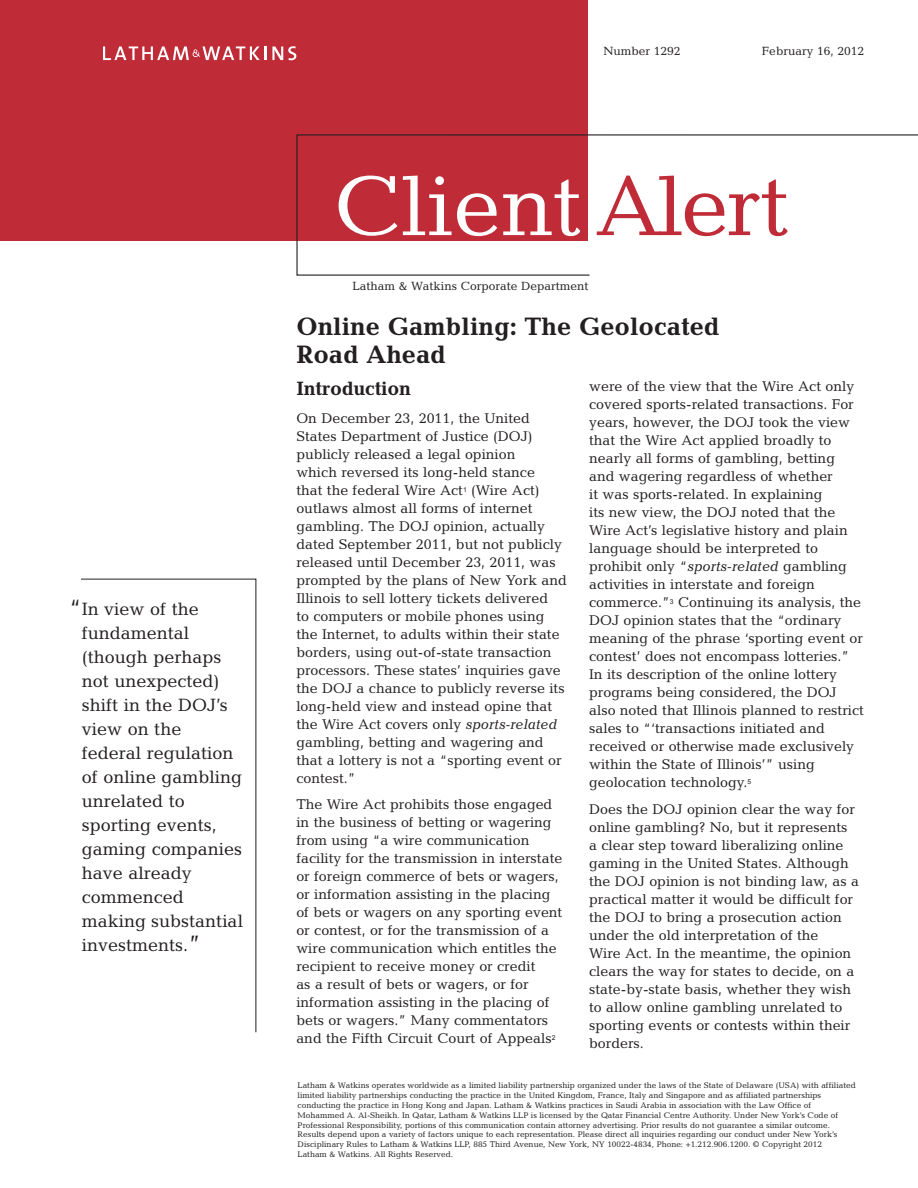
<style>
.page{position:relative;width:918px;height:1188px;background:#fff}
.page>*{position:absolute;margin:0;border:0;box-sizing:border-box;transform-origin:0 0}
.t1{font:86.25px "Candida Std";color:#fff}
.t2{font:700 25.5px/28.5px "Candida Std";color:#231f20}
.t3{font:700 19.5px "Candida Std";letter-spacing:-.01em;color:#231f20}
.t4{font:18px/24px "Candida Std";color:#231f20}
.t5{font:14.25px/18px "Candida Std";color:#231f20}
.t6{font:12px "Candida Std";color:#231f20}
.t7{font:8.25px/9.9px "Candida Std";color:#231f20}
.s1{font-size:24px}
.s2{color:#bf2b37}
.s3{font-style:italic}
</style>
<div class="page">
<div style="left:0;top:0;width:588px;height:241px;background:#bf2b37"></div>
<svg style="left:272px;top:46px;width:24px;height:14px"></svg>
<svg style="left:103px;top:46px;width:163px;height:14px"></svg>
<svg style="left:296px;top:134px;width:622px;height:142px"></svg>
<svg style="left:81px;top:579px;width:175px;height:454px"></svg>
<div style="left:68px;top:598px;width:175px;height:434px;background:#fff"></div>
<p class="t4" style="left:82px;top:597px;width:163px;text-indent:-14px"><span class="s1">“</span>In view of the fundamental (though perhaps not unexpected) shift in the DOJ’s view on the federal regulation of online gambling unrelated to sporting events, gaming companies have already commenced making substantial investments.<span class="s1">”</span></p>
<p class="t6" style="left:603px;top:44px;width:79px">Number 1292</p>
<p class="t6" style="left:762px;top:44px;width:104px">February 16, 2012</p>
<h1 class="t1" style="left:334px;top:157px;width:456px">Client <span class="s2">Alert</span></h1>
<p class="t6" style="left:353px;top:279px;width:237px">Latham &amp; Watkins Corporate Department</p>
<h2 class="t2" style="left:296px;top:312px;width:425px">Online Gambling: The Geolocated<br>Road Ahead</h2>
<h3 class="t3" style="left:296px;top:377px;width:116px">Introduction</h3>
<p class="t5" style="left:296px;top:410px;width:272px">On December 23, 2011, the United States Department of Justice (DOJ) publicly released a legal opinion<br>which reversed its long-held stance<br>that the federal Wire Act<sup>1</sup> (Wire Act) outlaws almost all forms of internet gambling. The DOJ opinion, actually dated September 2011, but not publicly released until December 23, 2011, was prompted by the plans of New York and Illinois to sell lottery tickets delivered<br>to computers or mobile phones using the Internet, to adults within their state borders, using out-of-state transaction processors. These states’ inquiries gave the DOJ a chance to publicly reverse its long-held view and instead opine that the Wire Act covers only <span class="s3">sports-related </span>gambling, betting and wagering and that a lottery is not a “sporting event or contest.”</p>
<p class="t5" style="left:296px;top:796px;width:268px">The Wire Act prohibits those engaged in the business of betting or wagering from using “a wire communication facility for the transmission in interstate or foreign commerce of bets or wagers, or information assisting in the placing of bets or wagers on any sporting event or contest, or for the transmission of a wire communication which entitles the recipient to receive money or credit<br>as a result of bets or wagers, or for information assisting in the placing of bets or wagers.” Many commentators and the Fifth Circuit Court of Appeals<sup>2</sup></p>
<p class="t5" style="left:589px;top:378px;width:276px">were of the view that the Wire Act only covered sports-related transactions. For years, however, the DOJ took the view that the Wire Act applied broadly to nearly all forms of gambling, betting<br>and wagering regardless of whether<br>it was sports-related. In explaining<br>its new view, the DOJ noted that the Wire Act’s legislative history and plain language should be interpreted to prohibit only “<span class="s3">sports-related</span> gambling activities in interstate and foreign commerce.”<sup>3</sup> Continuing its analysis, the DOJ opinion states that the “ordinary meaning of the phrase ‘sporting event or contest’ does not encompass lotteries.” In its description of the online lottery programs being considered, the DOJ also noted that Illinois planned to restrict sales to “‘transactions initiated and received or otherwise made exclusively within the State of Illinois’” using geolocation technology.<sup>5</sup></p>
<p class="t5" style="left:589px;top:800px;width:271px">Does the DOJ opinion clear the way for online gambling? No, but it represents<br>a clear step toward liberalizing online gaming in the United States. Although the DOJ opinion is not binding law, as a practical matter it would be difficult for the DOJ to bring a prosecution action under the old interpretation of the<br>Wire Act. In the meantime, the opinion clears the way for states to decide, on a state-by-state basis, whether they wish to allow online gambling unrelated to sporting events or contests within their borders.</p>
<p class="t7" style="left:298px;top:1080px;width:560px">Latham &amp; Watkins operates worldwide as a limited liability partnership organized under the laws of the State of Delaware (USA) with affiliated limited liability partnerships conducting the practice in the United Kingdom, France, Italy and Singapore and as affiliated partnerships conducting the practice in Hong Kong and Japan. Latham &amp; Watkins practices in Saudi Arabia in association with the Law Office of Mohammed A. Al-Sheikh. In Qatar, Latham &amp; Watkins LLP is licensed by the Qatar Financial Centre Authority. Under New York’s Code of Professional Responsibility, portions of this communication contain attorney advertising. Prior results do not guarantee a similar outcome.<br>Results depend upon a variety of factors unique to each representation. Please direct all inquiries regarding our conduct under New York’s Disciplinary Rules to Latham &amp; Watkins LLP, 885 Third Avenue, New York, NY 10022-4834, Phone: +1.212.906.1200. © Copyright 2012<br>Latham &amp; Watkins. All Rights Reserved.</p>
</div>
